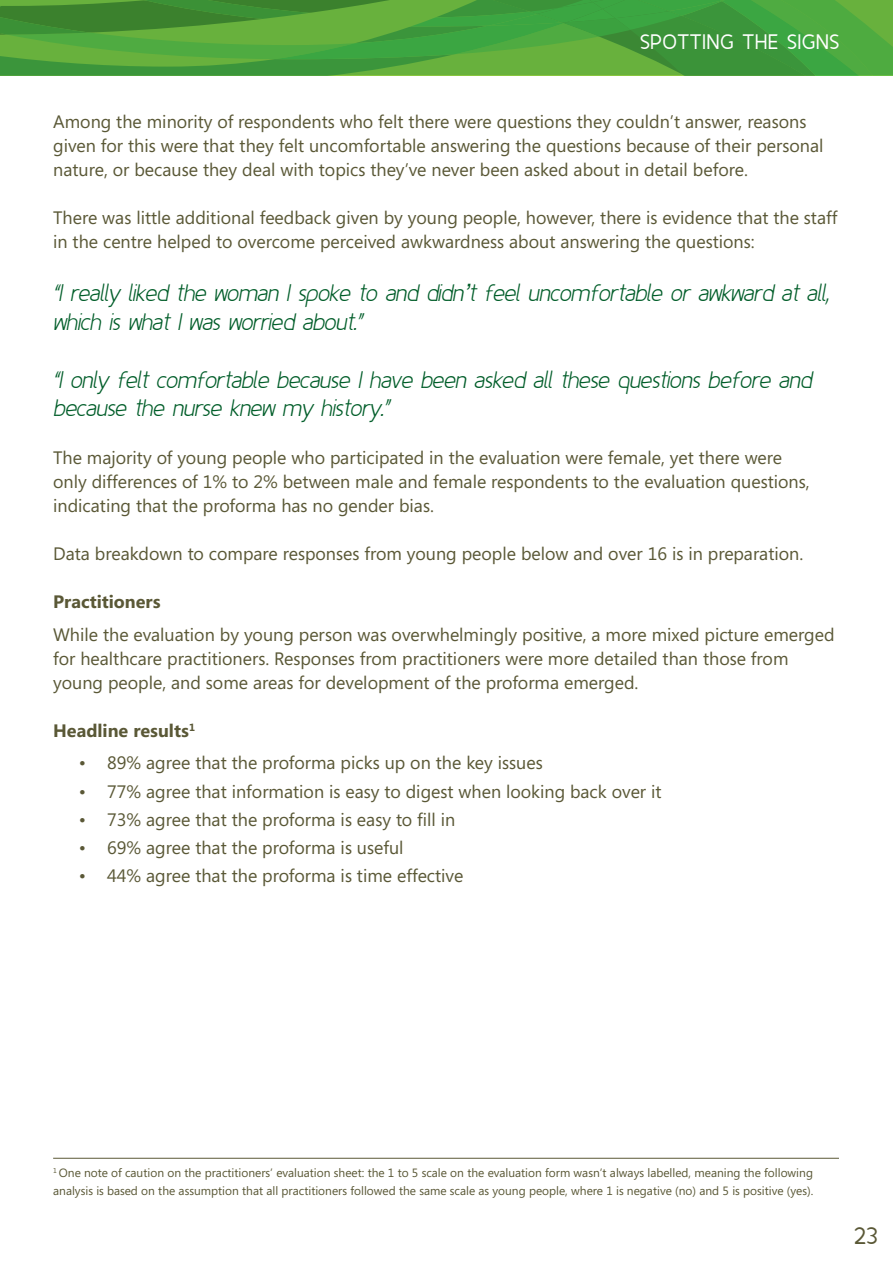
<style>
.page{position:relative;width:893px;height:1263px;background:#fff}
.page>*{position:absolute;margin:0;border:0;box-sizing:border-box;transform-origin:0 0}
.pull-out_quotes{font:italic 300 24px/28.8px "Fineness";color:#005d29}
.t1{font:24px "Fineness";color:#5a5836}
.t2{font:21px "Fineness";letter-spacing:.05em;color:#fff}
.Body_copy{font:18px/24px "Segoe";color:#5a5836}
.body_bullets{font:18px "Segoe";color:#5a5836}
.Body_copy-2{font:700 18px "Segoe";color:#5a5836}
.Body_copy-3{font:12px/18px "Segoe";color:#5a5836}
.s1{font-family:"Helvetica";font-weight:400}
</style>
<div class="page">
<svg style="left:0;top:0;width:893px;height:75px"></svg>
<hr style="left:53px;top:1158px;width:786px;height:1px;background:#5a5836">
<p class="t2" style="left:640px;top:30px;width:200px">SPOTTING THE SIGNS</p>
<p class="Body_copy" style="left:53px;top:110px;width:772px">Among the minority of respondents who felt there were questions they couldn’t answer, reasons given for this were that they felt uncomfortable answering the questions because of their personal nature, or because they deal with topics they’ve never been asked about in detail before.</p>
<p class="Body_copy" style="left:53px;top:206px;width:786px">There was little additional feedback given by young people, however, there is evidence that the staff in the centre helped to overcome perceived awkwardness about answering the questions:</p>
<p class="pull-out_quotes" style="left:53px;top:279px;width:782px">“I really liked the woman I spoke to and didn<span class="s1">’</span>t feel uncomfortable or awkward at all, which is what I was worried about.”</p>
<p class="pull-out_quotes" style="left:53px;top:365px;width:765px">“I only felt comfortable because I have been asked all these questions before and because the nurse knew my history.”</p>
<p class="Body_copy" style="left:53px;top:446px;width:758px">The majority of young people who participated in the evaluation were female, yet there were only differences of 1% to 2% between male and female respondents to the evaluation questions, indicating that the proforma has no gender bias.</p>
<p class="Body_copy" style="left:53px;top:542px;width:752px">Data breakdown to compare responses from young people below and over 16 is in preparation.</p>
<p class="Body_copy-2" style="left:53px;top:589px;width:109px">Practitioners</p>
<p class="Body_copy" style="left:53px;top:622px;width:783px">While the evaluation by young person was overwhelmingly positive, a more mixed picture emerged for healthcare practitioners. Responses from practitioners were more detailed than those from young people, and some areas for development of the proforma emerged.</p>
<p class="Body_copy-2" style="left:53px;top:718px;width:143px">Headline results<sup>1</sup></p>
<p class="body_bullets" style="left:79px;top:751px;width:466px">• 89% agree that the proforma picks up on the key issues</p>
<p class="body_bullets" style="left:79px;top:779px;width:584px">• 77% agree that information is easy to digest when looking back over it</p>
<p class="body_bullets" style="left:79px;top:807px;width:378px">• 73% agree that the proforma is easy to fill in</p>
<p class="body_bullets" style="left:79px;top:835px;width:326px">• 69% agree that the proforma is useful</p>
<p class="body_bullets" style="left:79px;top:864px;width:386px">• 44% agree that the proforma is time effective</p>
<p class="Body_copy-3" style="left:53px;top:1164px;width:762px"><sup>1</sup> One note of caution on the practitioners’ evaluation sheet: the 1 to 5 scale on the evaluation form wasn’t always labelled, meaning the following analysis is based on the assumption that all practitioners followed the same scale as young people, where 1 is negative (no) and 5 is positive (yes).</p>
<h1 class="t1" style="left:854px;top:1222px;width:25px">23</h1>
</div>
